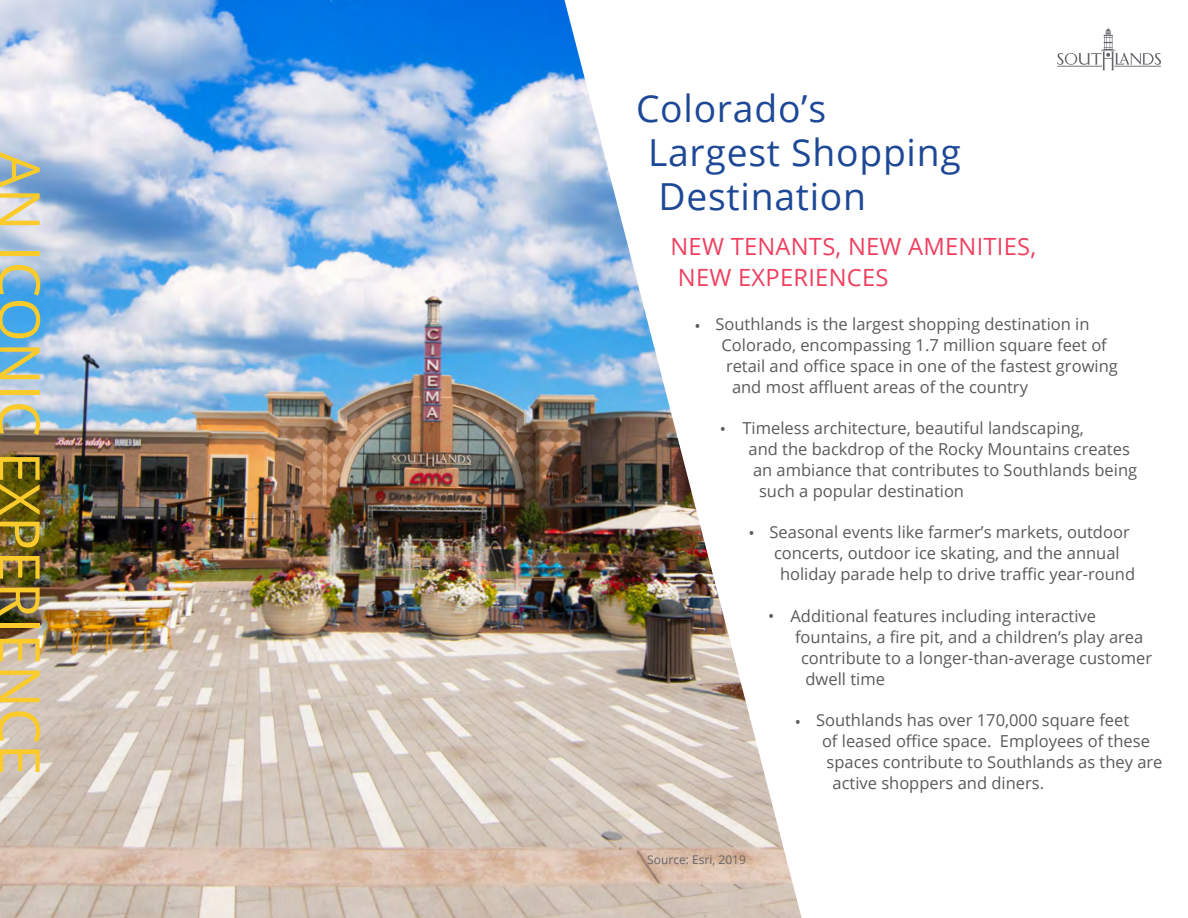
<style>
.page{position:relative;width:1188px;height:918px;background:#fff}
.page>*{position:absolute;margin:0;border:0;box-sizing:border-box;transform-origin:0 0}
.t1{font:57px "Open Sans";color:#facb2a}
.t2{font:37.35px/44.1px "Open Sans";letter-spacing:.02em;color:#1d4896}
.t3{font:23.7px/30.5px "Open Sans";letter-spacing:.01em;color:#ef4060}
.t4{font:16.5px "Open Sans";color:#5a5a5a}
.t5{font:12px "Open Sans";color:#65656a}
</style>
<div class="page">
<img style="left:0;top:0;width:802px;height:918px">
<svg style="left:1057px;top:27px;width:104px;height:43px"></svg>
<h1 class="t1" style="left:59px;top:152px;width:625px;rotate:90deg">AN ICONIC EXPERIENCE</h1>
<h2 class="t2" style="left:648px;top:85px;width:314px;text-indent:-12px">Colorado’s<br>Largest Shopping<br>Destination</h2>
<h3 class="t3" style="left:678px;top:231px;width:360px;text-indent:-7px">NEW TENANTS, NEW AMENITIES,<br>NEW EXPERIENCES</h3>
<p class="t4" style="left:716px;top:313px;width:376px">Southlands is the largest shopping destination in</p>
<p class="t4" style="left:722px;top:334px;width:387px">Colorado, encompassing 1.7 million square feet of</p>
<p class="t4" style="left:726px;top:355px;width:393px">retail and office space in one of the fastest growing</p>
<p class="t4" style="left:732px;top:376px;width:297px">and most affluent areas of the country</p>
<p class="t4" style="left:743px;top:417px;width:343px">Timeless architecture, beautiful landscaping,</p>
<p class="t4" style="left:749px;top:438px;width:383px">and the backdrop of the Rocky Mountains creates</p>
<p class="t4" style="left:753px;top:459px;width:386px">an ambiance that contributes to Southlands being</p>
<p class="t4" style="left:759px;top:480px;width:207px">such a popular destination</p>
<p class="t4" style="left:770px;top:521px;width:362px">Seasonal events like farmer’s markets, outdoor</p>
<p class="t4" style="left:774px;top:542px;width:347px">concerts, outdoor ice skating, and the annual</p>
<p class="t4" style="left:780px;top:563px;width:357px">holiday parade help to drive traffic year-round</p>
<p class="t4" style="left:791px;top:604px;width:307px">Additional features including interactive</p>
<p class="t4" style="left:795px;top:625px;width:350px">fountains, a fire pit, and a children’s play area</p>
<p class="t4" style="left:801px;top:646px;width:353px">contribute to a longer-than-average customer</p>
<p class="t4" style="left:806px;top:667px;width:81px">dwell time</p>
<p class="t4" style="left:816px;top:709px;width:315px">Southlands has over 170,000 square feet</p>
<p class="t4" style="left:822px;top:730px;width:329px">of leased office space. Employees of these</p>
<p class="t4" style="left:827px;top:751px;width:337px">spaces contribute to Southlands as they are</p>
<p class="t4" style="left:833px;top:772px;width:213px">active shoppers and diners.</p>
<p class="t4" style="left:695px;top:315px;width:8px">•</p>
<p class="t4" style="left:720px;top:418px;width:8px">•</p>
<p class="t4" style="left:749px;top:521px;width:8px">•</p>
<p class="t4" style="left:768px;top:604px;width:8px">•</p>
<p class="t4" style="left:795px;top:710px;width:8px">•</p>
<p class="t5" style="left:647px;top:852px;width:100px">Source: Esri, 2019</p>
</div>
